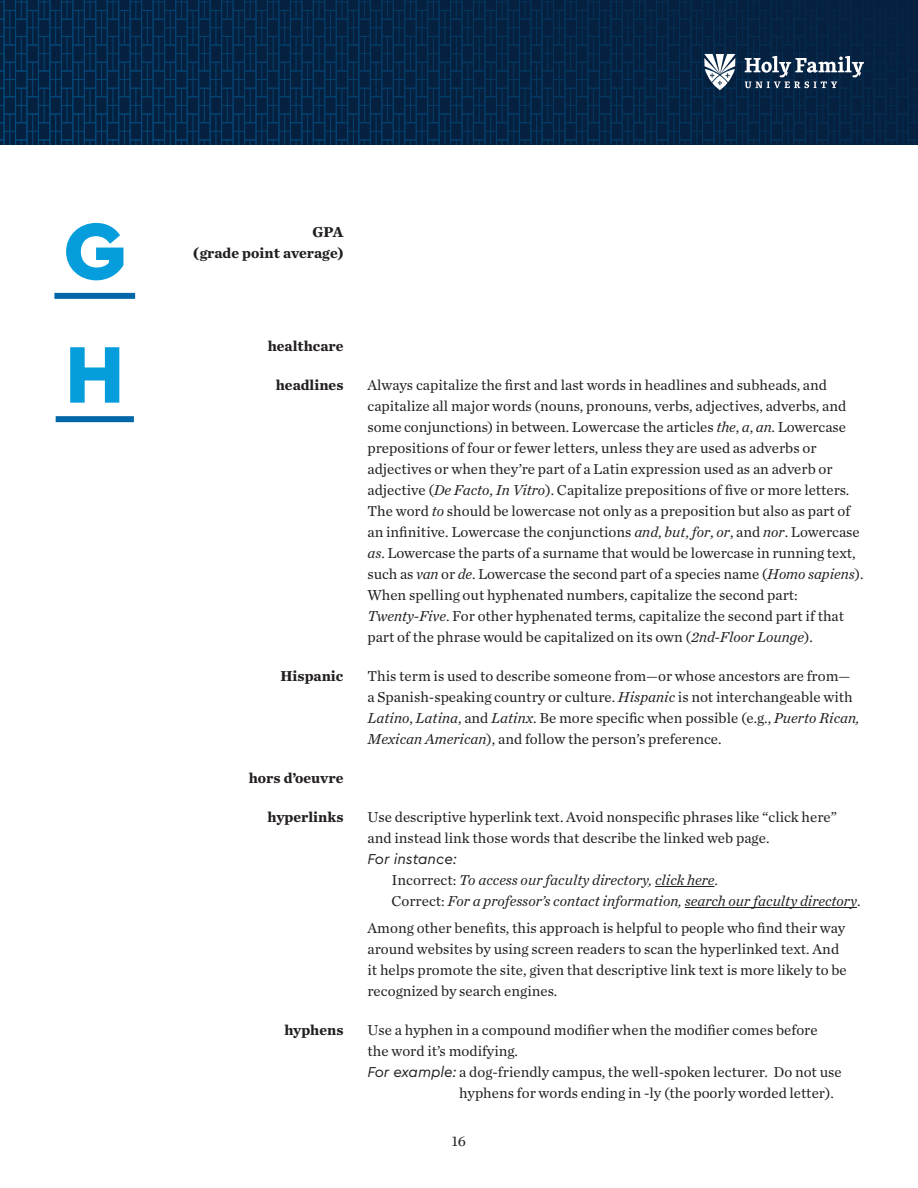
<style>
.page{position:relative;width:918px;height:1188px;background:#fff}
.page>*{position:absolute;margin:0;border:0;box-sizing:border-box;transform-origin:0 0}
.Body_Copy_-_Chronicl{font:900 84px "Cera Pro";color:#069ddc}
.Body_Copy_-_Chronicl-2{font:15px/21px "Chronicle Text G1";color:#231f20}
.Body_Copy_-_Chronicl-3{font:italic 15px "Chronicle Text G1";color:#231f20}
.Body_Copy_-_Chronicl-4{font:700 15px/21px "Chronicle Text G1";color:#231f20;text-align:right}
.Body_Copy_-_Chronicl-5{font:italic 15px "Cera Pro";color:#231f20}
.s1{font-style:italic}
.s2{font-style:normal}
.s3{font-family:"Cera Pro";font-style:italic}
</style>
<div class="page">
<svg style="left:0;top:0;width:918px;height:145px;background:#052747"></svg>
<svg style="left:704px;top:54px;width:31px;height:36px"></svg>
<svg style="left:745px;top:56px;width:119px;height:32px"></svg>
<hr style="left:655px;top:886px;width:59px;height:1px;background:#231f20">
<hr style="left:685px;top:907px;width:172px;height:1px;background:#231f20">
<div style="left:54px;top:293px;width:81px;height:6px;background:#0068a9"></div>
<div style="left:56px;top:416px;width:78px;height:6px;background:#0068a9"></div>
<p class="Body_Copy_-_Chronicl" style="left:63px;top:195px;width:64px">G</p>
<p class="Body_Copy_-_Chronicl" style="left:65px;top:319px;width:62px">H</p>
<p class="Body_Copy_-_Chronicl-4" style="left:193px;top:221px;width:152px">GPA<br>(grade point average)</p>
<p class="Body_Copy_-_Chronicl-4" style="left:268px;top:335px;width:77px">healthcare</p>
<p class="Body_Copy_-_Chronicl-4" style="left:276px;top:374px;width:69px">headlines</p>
<p class="Body_Copy_-_Chronicl-2" style="left:368px;top:374px;width:497px">Always capitalize the first and last words in headlines and subheads, and capitalize all major words (nouns, pronouns, verbs, adjectives, adverbs, and some conjunctions) in between. Lowercase the articles <span class="s1">the</span>, <span class="s1">a</span>, <span class="s1">an</span>. Lowercase prepositions of four or fewer letters, unless they are used as adverbs or adjectives or when they’re part of a Latin expression used as an adverb or adjective (<span class="s1">De Facto</span>, <span class="s1">In Vitro</span>). Capitalize prepositions of five or more letters.<br>The word <span class="s1">to</span> should be lowercase not only as a preposition but also as part of an infinitive. Lowercase the conjunctions <span class="s1">and</span>, <span class="s1">but</span>, <span class="s1">for</span>, <span class="s1">or</span>, and <span class="s1">nor</span>. Lowercase <span class="s1">as</span>. Lowercase the parts of a surname that would be lowercase in running text, such as <span class="s1">van</span> or <span class="s1">de</span>. Lowercase the second part of a species name (<span class="s1">Homo sapiens</span>).<br>When spelling out hyphenated numbers, capitalize the second part:<br><span class="s1">Twenty-Five</span>. For other hyphenated terms, capitalize the second part if that part of the phrase would be capitalized on its own (<span class="s1">2nd-Floor Lounge</span>).</p>
<p class="Body_Copy_-_Chronicl-4" style="left:281px;top:665px;width:64px">Hispanic</p>
<p class="Body_Copy_-_Chronicl-2" style="left:368px;top:665px;width:494px">This term is used to describe someone from—or whose ancestors are from— a Spanish-speaking country or culture. <span class="s1">Hispanic</span> is not interchangeable with <span class="s1">Latino</span>, <span class="s1">Latina</span>, and <span class="s1">Latinx</span>. Be more specific when possible (e.g., <span class="s1">Puerto Rican, Mexican American</span>), and follow the person’s preference.</p>
<p class="Body_Copy_-_Chronicl-4" style="left:249px;top:767px;width:96px">hors d’oeuvre</p>
<p class="Body_Copy_-_Chronicl-4" style="left:268px;top:806px;width:77px">hyperlinks</p>
<p class="Body_Copy_-_Chronicl-2" style="left:368px;top:806px;width:471px">Use descriptive hyperlink text. Avoid nonspecific phrases like “click here”</p>
<p class="Body_Copy_-_Chronicl-2" style="left:368px;top:827px;width:404px">and instead link those words that describe the linked web page.</p>
<p class="Body_Copy_-_Chronicl-5" style="left:368px;top:849px;width:91px">For instance:</p>
<p class="Body_Copy_-_Chronicl-3" style="left:392px;top:868px;width:328px"><span class="s2">Incorrect:</span> To access our faculty directory, click here<span class="s2">.</span></p>
<p class="Body_Copy_-_Chronicl-3" style="left:392px;top:889px;width:471px"><span class="s2">Correct:</span> For a professor’s contact information, search our faculty directory<span class="s2">.</span></p>
<p class="Body_Copy_-_Chronicl-2" style="left:368px;top:917px;width:481px">Among other benefits, this approach is helpful to people who find their way around websites by using screen readers to scan the hyperlinked text. And it helps promote the site, given that descriptive link text is more likely to be recognized by search engines.</p>
<p class="Body_Copy_-_Chronicl-4" style="left:284px;top:1019px;width:61px">hyphens</p>
<p class="Body_Copy_-_Chronicl-2" style="left:368px;top:1019px;width:452px">Use a hyphen in a compound modifier when the modifier comes before</p>
<p class="Body_Copy_-_Chronicl-2" style="left:368px;top:1040px;width:152px">the word it’s modifying.</p>
<p class="Body_Copy_-_Chronicl-2" style="left:368px;top:1061px;width:476px"><span class="s3">For example:</span> a dog-friendly campus, the well-spoken lecturer. Do not use</p>
<p class="Body_Copy_-_Chronicl-2" style="left:459px;top:1082px;width:376px">hyphens for words ending in -ly (the poorly worded letter).</p>
<p class="Body_Copy_-_Chronicl-2" style="left:452px;top:1130px;width:16px">16</p>
</div>
